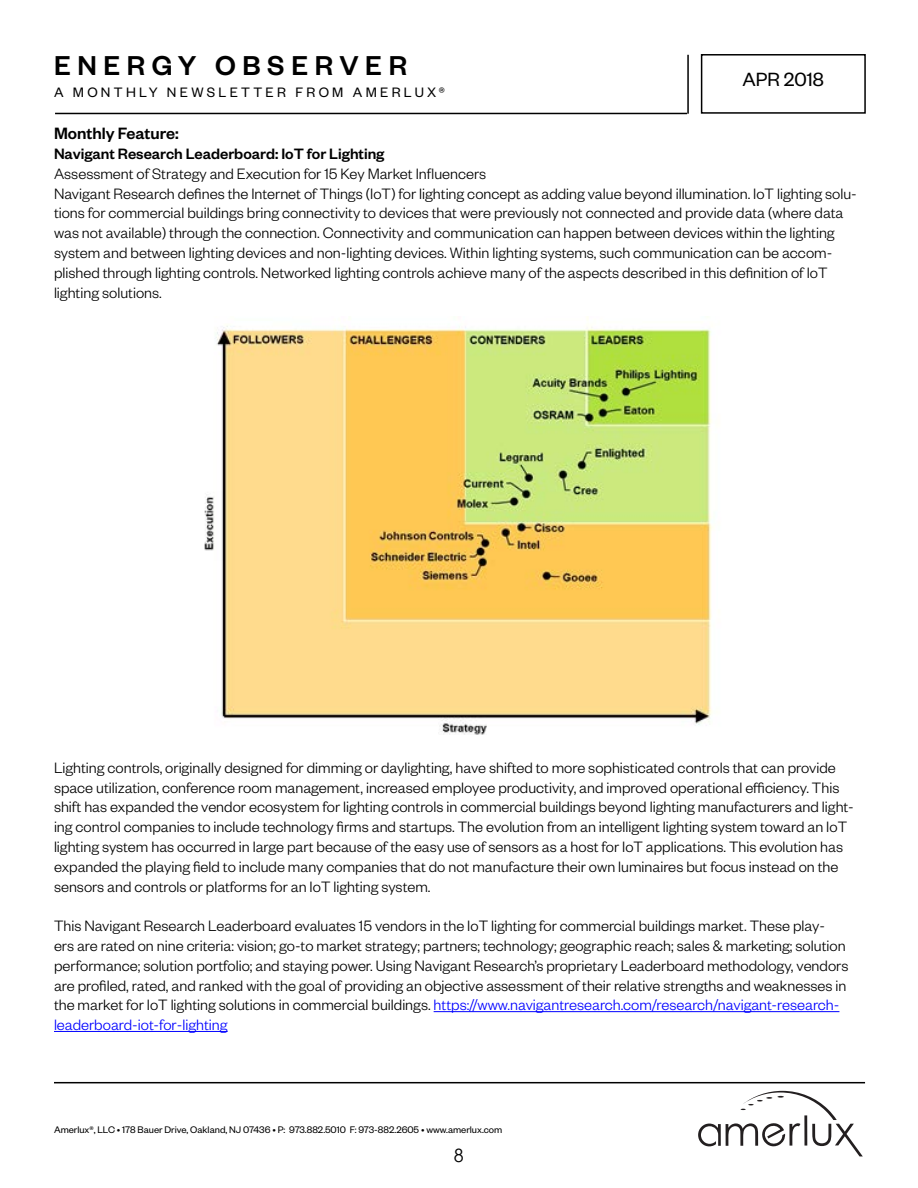
<style>
.page{position:relative;width:918px;height:1188px;background:#fff}
.page>*{position:absolute;margin:0;border:0;box-sizing:border-box;transform-origin:0 0}
.t1{font:500 30px "Founders Grotesk";letter-spacing:.22em;color:#000}
.t2{font:21px "Founders Grotesk";color:#000}
.t3{font:500 18px "Founders Grotesk";color:#000}
.t4{font:18px "Avant Garde";color:#000}
.t5{font:300 16.5px/19.8px "Founders Grotesk";color:#000}
.t6{font:500 16.5px "Founders Grotesk";color:#000}
.t7{font:15px "Founders Grotesk";letter-spacing:.22em;color:#000}
.t8{font:10.5px "Founders Grotesk";color:#000}
.s1{color:#00f}
</style>
<div class="page">
<hr style="left:54px;top:1082px;width:811px;height:1px;background:#000">
<hr style="left:687px;top:55px;width:2px;height:59px;background:#000">
<hr style="left:55px;top:113px;width:632px;height:1px;background:#000">
<div style="left:701px;top:54px;width:165px;height:60px;border:2px solid #000"></div>
<svg style="left:698px;top:1091px;width:165px;height:65px"></svg>
<hr style="left:434px;top:1011px;width:405px;height:1px;background:#00f">
<hr style="left:54px;top:1031px;width:174px;height:1px;background:#00f">
<img style="left:204px;top:317px;width:509px;height:418px">
<h1 class="t1" style="left:54px;top:47px;width:355px">ENERGY OBSERVER</h1>
<p class="t7" style="left:54px;top:83px;width:392px">A MONTHLY NEWSLETTER FROM AMERLUX®</p>
<p class="t2" style="left:742px;top:67px;width:83px">APR 2018</p>
<p class="t3" style="left:54px;top:122px;width:126px">Monthly Feature:</p>
<p class="t6" style="left:54px;top:144px;width:332px">Navigant Research Leaderboard: IoT for Lighting</p>
<p class="t5" style="left:54px;top:163px;width:804px">Assessment of Strategy and Execution for 15 Key Market Influencers<br>Navigant Research defines the Internet of Things (IoT) for lighting concept as adding value beyond illumination. IoT lighting solu&shy;tions for commercial buildings bring connectivity to devices that were previously not connected and provide data (where data was not available) through the connection. Connectivity and communication can happen between devices within the lighting system and between lighting devices and non-lighting devices. Within lighting systems, such communication can be accom&shy;plished through lighting controls. Networked lighting controls achieve many of the aspects described in this definition of IoT lighting solutions.</p>
<p class="t5" style="left:54px;top:757px;width:801px">Lighting controls, originally designed for dimming or daylighting, have shifted to more sophisticated controls that can provide space utilization, conference room management, increased employee productivity, and improved operational efficiency. This shift has expanded the vendor ecosystem for lighting controls in commercial buildings beyond lighting manufacturers and light&shy;ing control companies to include technology firms and startups. The evolution from an intelligent lighting system toward an IoT lighting system has occurred in large part because of the easy use of sensors as a host for IoT applications. This evolution has expanded the playing field to include many companies that do not manufacture their own luminaires but focus instead on the sensors and controls or platforms for an IoT lighting system.</p>
<p class="t5" style="left:54px;top:915px;width:796px">This Navigant Research Leaderboard evaluates 15 vendors in the IoT lighting for commercial buildings market. These play&shy;ers are rated on nine criteria: vision; go-to market strategy; partners; technology; geographic reach; sales &amp; marketing; solution performance; solution portfolio; and staying power. Using Navigant Research’s proprietary Leaderboard methodology, vendors are profiled, rated, and ranked with the goal of providing an objective assessment of their relative strengths and weaknesses in the market for IoT lighting solutions in commercial buildings. <span class="s1">https://www.navigantresearch.com/research/navigant-research&shy;leaderboard-iot-for-lighting</span></p>
<p class="t8" style="left:54px;top:1123px;width:450px">Amerlux®, LLC • 178 Bauer Drive, Oakland, NJ 07436 • P: 973.882.5010 F: 973-882.2605 • www.amerlux.com</p>
<p class="t4" style="left:454px;top:1145px;width:11px">8</p>
</div>
